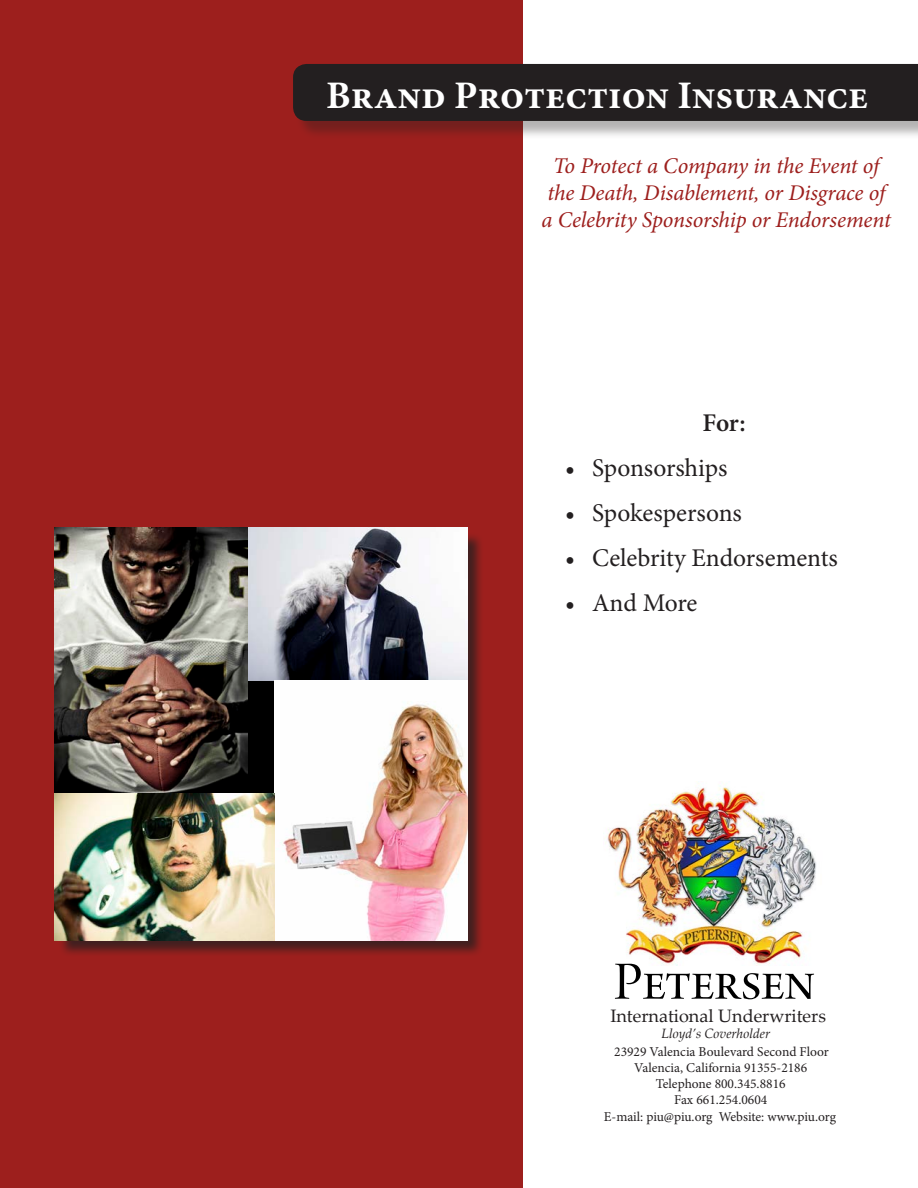
<style>
.page{position:relative;width:918px;height:1188px;background:#fff}
.page>*{position:absolute;margin:0;border:0;box-sizing:border-box;transform-origin:0 0}
.t1{font:57px "Arno Pro Display";color:#000}
.t2{font:700 39px "Minion Pro";color:#fff}
.t3{font:25.5px "Minion Pro";letter-spacing:-.005em;color:#231f20}
.t4{font:600 25.5px "Minion Pro";color:#231f20}
.t5{font:italic 22.5px/27px "Minion Pro";letter-spacing:-.005em;color:#9d1f1d;text-align:center}
.t6{font:18px "Palatino Linotype";color:#231f20}
.t7{font:13.5px/16.2px "Minion Pro";color:#231f20;text-align:center}
.t8{font:italic 13.5px "Palatino Linotype";color:#231f20}
</style>
<div class="page">
<div style="left:0;top:0;width:522px;height:1188px;background:#9d1f1d"></div>
<div style="left:295px;top:66px;width:623px;height:74px;background:#231f20;opacity:.34"></div>
<div style="left:293px;top:64px;width:625px;height:57px;background:#231f20"></div>
<div style="left:58px;top:532px;width:426px;height:425px;background:#231f20;opacity:.75"></div>
<img style="left:605px;top:783px;width:211px;height:182px">
<img style="left:247px;top:528px;width:221px;height:152px">
<img style="left:275px;top:680px;width:193px;height:261px">
<img style="left:55px;top:528px;width:192px;height:266px">
<img style="left:55px;top:794px;width:220px;height:147px">
<h2 class="t2" style="left:326px;top:68px;width:544px">Brand Protection Insurance</h2>
<h3 class="t5" style="left:542px;top:152px;width:351px">To Protect a Company in the Event of the Death, Disablement, or Disgrace of a Celebrity Sponsorship or Endorsement</h3>
<h3 class="t4" style="left:703px;top:405px;width:45px">For:</h3>
<h3 class="t3" style="left:565px;top:450px;width:164px">• Sponsorships</h3>
<h3 class="t3" style="left:565px;top:495px;width:178px">• Spokespersons</h3>
<h3 class="t3" style="left:565px;top:540px;width:274px">• Celebrity Endorsements</h3>
<h3 class="t3" style="left:565px;top:585px;width:134px">• And More</h3>
<h1 class="t1" style="left:614px;top:951px;width:203px">Petersen</h1>
<h3 class="t6" style="left:610px;top:1003px;width:217px">International Underwriters</h3>
<p class="t8" style="left:662px;top:1024px;width:110px">Lloyd’s Coverholder</p>
<p class="t7" style="left:604px;top:1043px;width:234px">23929 Valencia Boulevard Second Floor<br>Valencia, California 91355-2186<br>Telephone 800.345.8816<br>Fax 661.254.0604<br>E-mail: piu@piu.org Website: www.piu.org</p>
</div>
